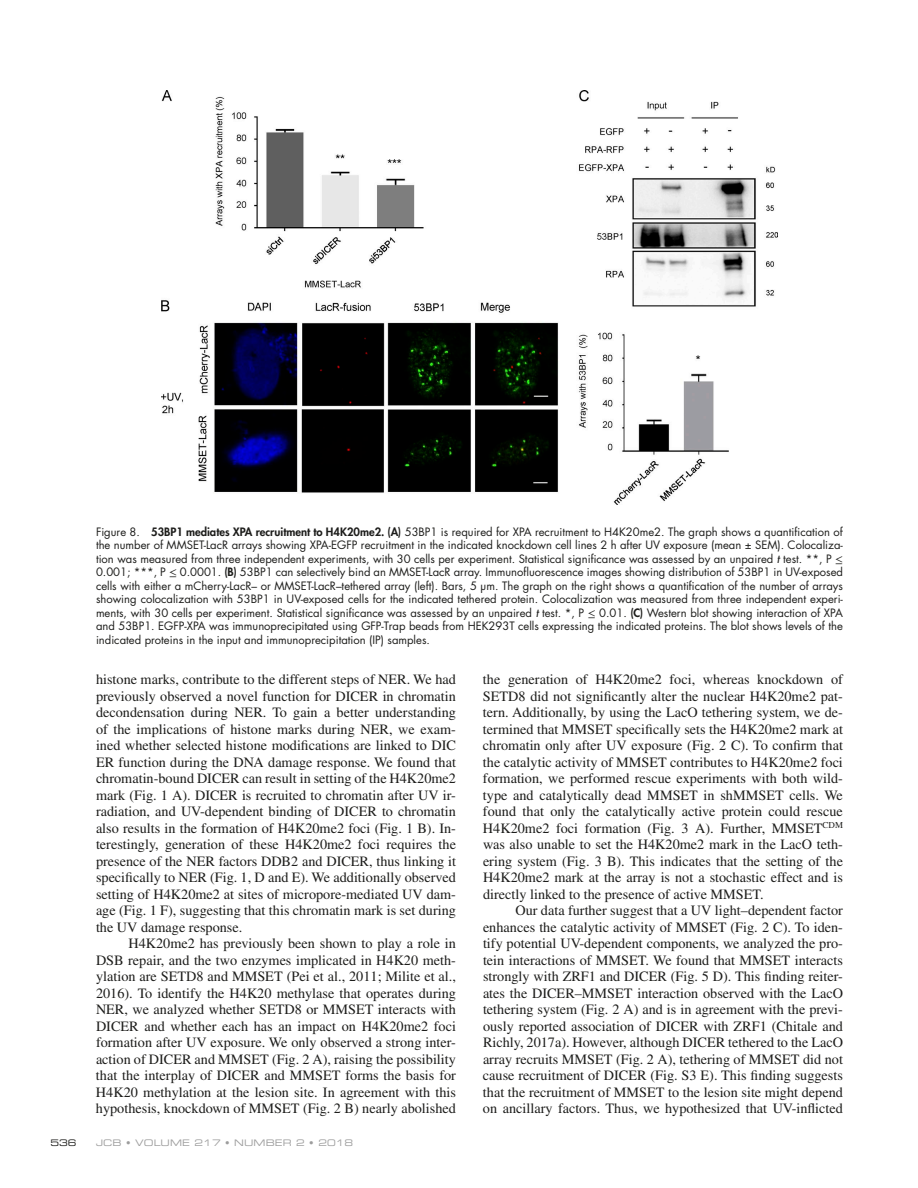
<style>
.page{position:relative;width:918px;height:1188px;background:#fff}
.page>*{position:absolute;margin:0;border:0;box-sizing:border-box;transform-origin:0 0}
.t1{font:14.25px/16.5px "Times LT Std";color:#1d1d1b;text-align:justify}
.t2{font:11.25px/13.5px "Futura Std";color:#1d1d1b;text-align:justify}
.t3{font:9px "Eurostile LT Std Ex 2";letter-spacing:.01em;color:#9d9d9d}
.t4{font:9px "Eurostile LT Std Ex 2";color:#1d1d1b}
.s1{font-weight:800}
.s2{font-weight:500;font-style:italic}
.s3{font-family:"STIX General"}
</style>
<div class="page">
<img style="left:162px;top:90px;width:615px;height:414px">
<p class="t2" style="left:96px;top:525px;width:749px">Figure 8. <span class="s1">53BP1 mediates XPA recruitment to H4K20me2. (A)</span> 53BP1 is required for XPA recruitment to H4K20me2. The graph shows a quantification of the number of MMSET-LacR arrays showing XPA-EGFP recruitment in the indicated knockdown cell lines 2 h after UV exposure (mean ± SEM). Colocaliza&shy;tion was measured from three independent experiments, with 30 cells per experiment. Statistical significance was assessed by an unpaired <span class="s2">t</span> test. **, P <span class="s3">≤ </span>0.001; ***, P <span class="s3">≤</span> 0.0001. <span class="s1">(B)</span> 53BP1 can selectively bind an MMSET-LacR array. Immunofluorescence images showing distribution of 53BP1 in UV-exposed cells with either a mCherry-LacR– or MMSET-LacR–tethered array (left). Bars, 5 µm. The graph on the right shows a quantification of the number of arrays showing colocalization with 53BP1 in UV-exposed cells for the indicated tethered protein. Colocalization was measured from three independent experi&shy;ments, with 30 cells per experiment. Statistical significance was assessed by an unpaired <span class="s2">t</span> test. *, P <span class="s3">≤</span> 0.01. <span class="s1">(C)</span> Western blot showing interaction of XPA and 53BP1. EGFP-XPA was immunoprecipitated using GFP-Trap beads from HEK293T cells expressing the indicated proteins. The blot shows levels of the indicated proteins in the input and immunoprecipitation (IP) samples.</p>
<p class="t1" style="left:96px;top:671px;width:362px">histone marks, contribute to the different steps of NER. We had previously observed a novel function for DICER in chromatin decondensation during NER. To gain a better understanding of the implications of histone marks during NER, we exam&shy;ined whether selected histone modifications are linked to DIC ER function during the DNA damage response. We found that chromatin-bound DICER can result in setting of the H4K20me2 mark (Fig. 1 A). DICER is recruited to chromatin after UV ir&shy;radiation, and UV-dependent binding of DICER to chromatin also results in the formation of H4K20me2 foci (Fig. 1 B). In&shy;terestingly, generation of these H4K20me2 foci requires the presence of the NER factors DDB2 and DICER, thus linking it specifically to NER (Fig. 1, D and E). We additionally observed setting of H4K20me2 at sites of micropore-mediated UV dam&shy;age (Fig. 1 F), suggesting that this chromatin mark is set during the UV damage response.</p>
<p class="t1" style="left:96px;top:935px;width:362px;text-indent:32px">H4K20me2 has previously been shown to play a role in DSB repair, and the two enzymes implicated in H4K20 meth&shy;ylation are SETD8 and MMSET (Pei et al., 2011; Milite et al., 2016). To identify the H4K20 methylase that operates during NER, we analyzed whether SETD8 or MMSET interacts with DICER and whether each has an impact on H4K20me2 foci formation after UV exposure. We only observed a strong inter&shy;action of DICER and MMSET (Fig. 2 A), raising the possibility that the interplay of DICER and MMSET forms the basis for H4K20 methylation at the lesion site. In agreement with this hypothesis, knockdown of MMSET (Fig. 2 B) nearly abolished</p>
<p class="t4" style="left:50px;top:1136px;width:28px">536</p>
<p class="t3" style="left:96px;top:1136px;width:259px">JCB • VOLUME 217 • NUMBER 2 • 2018</p>
<p class="t1" style="left:483px;top:671px;width:362px">the generation of H4K20me2 foci, whereas knockdown of SETD8 did not significantly alter the nuclear H4K20me2 pat&shy;tern. Additionally, by using the LacO tethering system, we de&shy;termined that MMSET specifically sets the H4K20me2 mark at chromatin only after UV exposure (Fig. 2 C). To confirm that the catalytic activity of MMSET contributes to H4K20me2 foci formation, we performed rescue experiments with both wild&shy;type and catalytically dead MMSET in shMMSET cells. We found that only the catalytically active protein could rescue H4K20me2 foci formation (Fig. 3 A). Further, MMSET<sup>CDM </sup>was also unable to set the H4K20me2 mark in the LacO teth&shy;ering system (Fig. 3 B). This indicates that the setting of the H4K20me2 mark at the array is not a stochastic effect and is directly linked to the presence of active MMSET.</p>
<p class="t1" style="left:483px;top:902px;width:362px;text-indent:32px">Our data further suggest that a UV light–dependent factor enhances the catalytic activity of MMSET (Fig. 2 C). To iden&shy;tify potential UV-dependent components, we analyzed the pro&shy;tein interactions of MMSET. We found that MMSET interacts strongly with ZRF1 and DICER (Fig. 5 D). This finding reiter&shy;ates the DICER–MMSET interaction observed with the LacO tethering system (Fig. 2 A) and is in agreement with the previ&shy;ously reported association of DICER with ZRF1 (Chitale and Richly, 2017a). However, although DICER tethered to the LacO array recruits MMSET (Fig. 2 A), tethering of MMSET did not cause recruitment of DICER (Fig. S3 E). This finding suggests that the recruitment of MMSET to the lesion site might depend on ancillary factors. Thus, we hypothesized that UV-inflicted</p>
</div>
